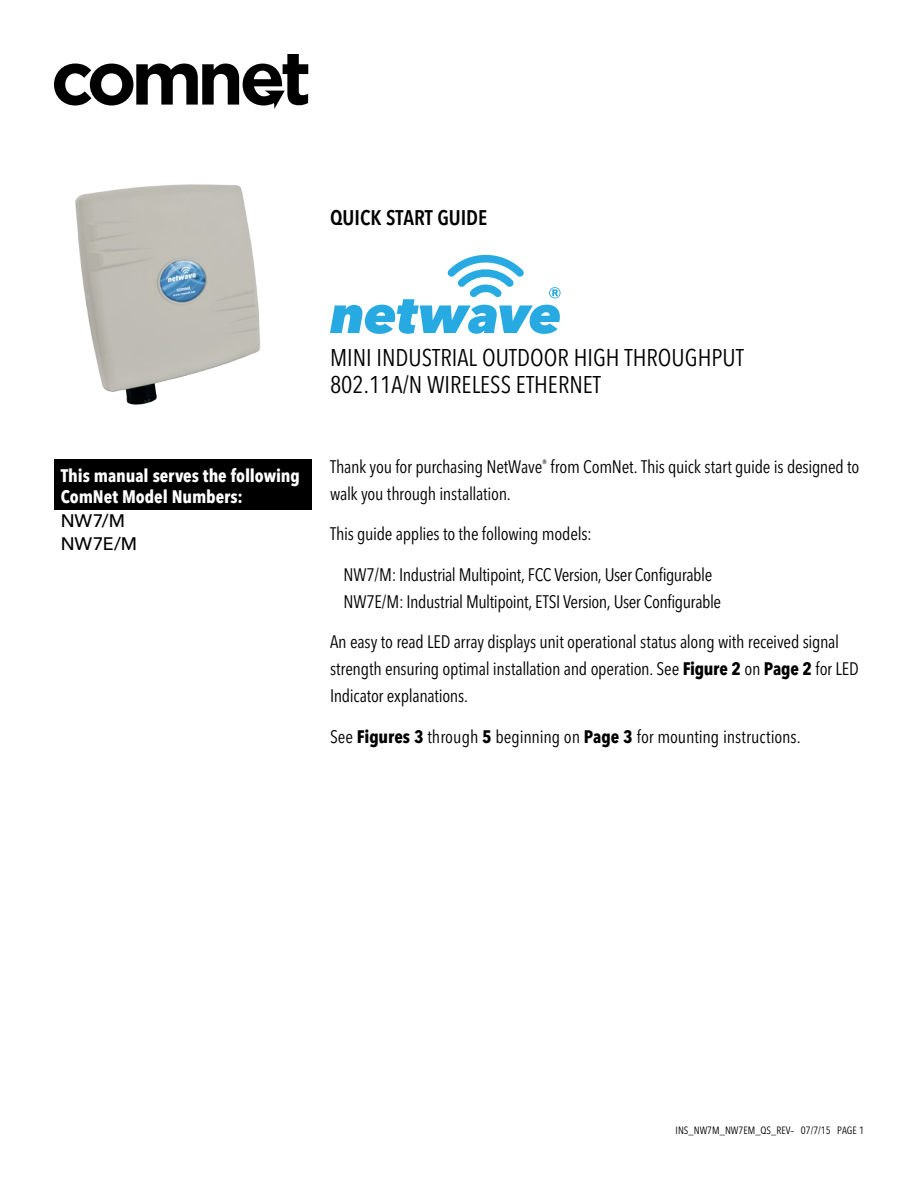
<style>
.page{position:relative;width:918px;height:1188px;background:#fff}
.page>*{position:absolute;margin:0;border:0;box-sizing:border-box;transform-origin:0 0}
.t1{font:condensed 24px/27px "Avenir Next LT Pro";color:#000}
.t2{font:600 condensed 21px "Avenir Next LT Pro";color:#000}
.t3{font:condensed 18px/27px "Avenir Next LT Pro";letter-spacing:-.015em;color:#000}
.t4{font:700 condensed 18px/21.6px "Avenir Next LT Pro";letter-spacing:-.005em;color:#fff}
.t5{font:500 18px/23.4px "Avenir Next LT Pro";color:#000}
.t6{font:condensed 10.5px "Avenir Next LT Pro";color:#000}
.s1{font-weight:700}
</style>
<div class="page">
<svg style="left:54px;top:54px;width:254px;height:55px"></svg>
<img style="left:75px;top:184px;width:186px;height:221px">
<svg style="left:330px;top:255px;width:231px;height:79px"></svg>
<div style="left:54px;top:459px;width:258px;height:51px;background:#000"></div>
<p class="t2" style="left:330px;top:205px;width:159px">QUICK START GUIDE</p>
<p class="t4" style="left:61px;top:464px;width:241px">This manual serves the following<br>ComNet Model Numbers:</p>
<p class="t5" style="left:61px;top:509px;width:78px">NW7/M<br>NW7E/M</p>
<h1 class="t1" style="left:330px;top:344px;width:415px">MINI INDUSTRIAL OUTDOOR HIGH THROUGHPUT<br>802.11A/N WIRELESS ETHERNET</h1>
<p class="t3" style="left:330px;top:453px;width:531px">Thank you for purchasing NetWave<sup>®</sup> from ComNet. This quick start guide is designed to walk you through installation.</p>
<p class="t3" style="left:330px;top:520px;width:263px">This guide applies to the following models:</p>
<p class="t3" style="left:344px;top:561px;width:379px">NW7/M: Industrial Multipoint, FCC Version, User Configurable<br>NW7E/M: Industrial Multipoint, ETSI Version, User Configurable</p>
<p class="t3" style="left:330px;top:628px;width:530px">An easy to read LED array displays unit operational status along with received signal strength ensuring optimal installation and operation. See <span class="s1">Figure 2</span> on <span class="s1">Page 2</span> for LED<br>Indicator explanations.</p>
<p class="t3" style="left:330px;top:723px;width:472px">See <span class="s1">Figures 3</span> through <span class="s1">5</span> beginning on <span class="s1">Page 3</span> for mounting instructions.</p>
<p class="t6" style="left:676px;top:1124px;width:190px">INS_NW7M_NW7EM_QS_REV– 07/7/15 PAGE 1</p>
</div>
